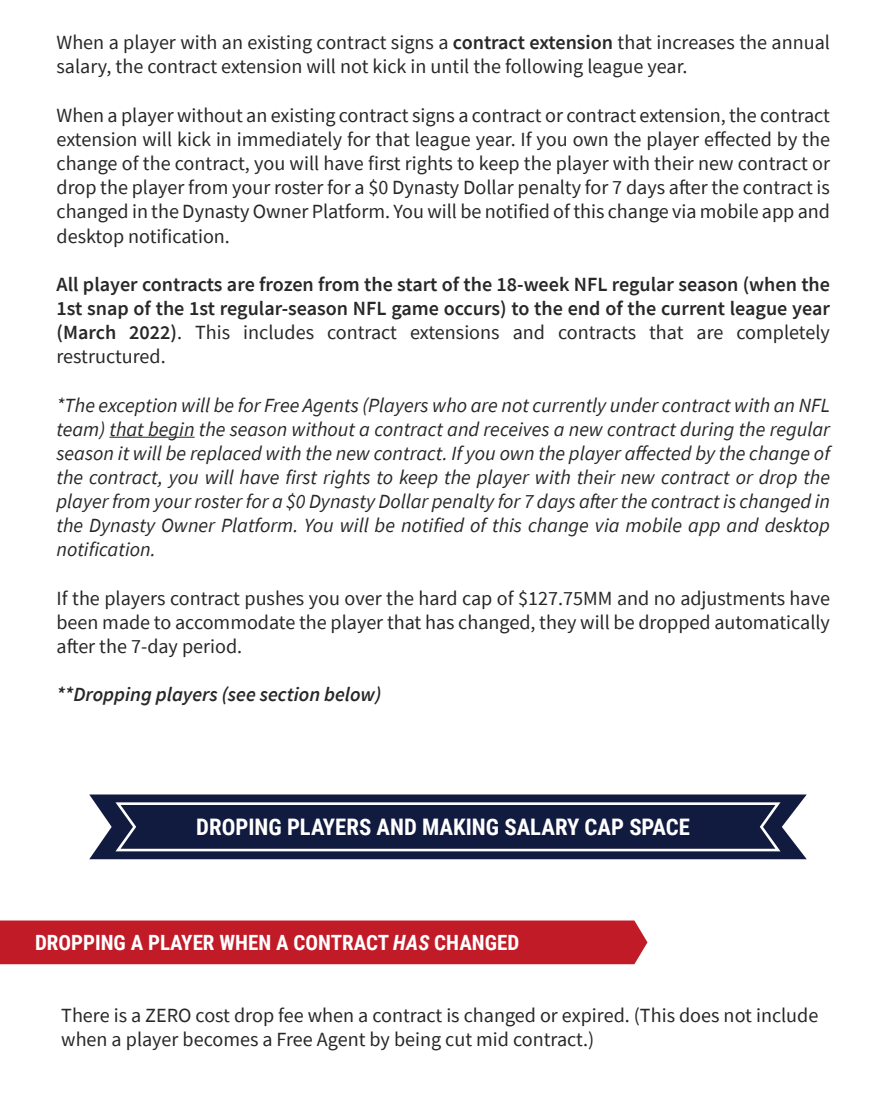
<style>
.page{position:relative;width:896px;height:1120px;background:#fff}
.page>*{position:absolute;margin:0;border:0;box-sizing:border-box;transform-origin:0 0}
.t1{font:700 22.75px "Roboto Condensed";color:#fff}
.t2{font:700 21px "Roboto Condensed";color:#fff}
.t3{font:20.12px/24.2px "Source Sans Pro";color:#282828}
.t4{font:italic 20.12px/24.2px "Source Sans Pro";color:#282828;text-align:justify}
.t5{font:600 20.12px/24.2px "Source Sans Pro";color:#282828;text-align:justify}
.t6{font:italic 600 20.12px "Source Sans Pro";color:#282828}
.s1{font-weight:600}
.s2{font-weight:400}
.s3{font-style:italic}
</style>
<div class="page">
<div style="left:0;top:921px;width:648px;height:43px;background:#c21b28"></div>
<svg style="left:89px;top:794px;width:718px;height:65px;background:#353d5d"></svg>
<svg style="left:116px;top:802px;width:664px;height:49px;background:#2a3354"></svg>
<hr style="left:110px;top:437px;width:85px;height:1px;background:#282828">
<p class="t3" style="left:57px;top:30px;width:775px">When a player with an existing contract signs a <span class="s1">contract extension</span> that increases the annual salary, the contract extension will not kick in until the following league year.</p>
<p class="t3" style="left:57px;top:103px;width:775px;text-align:justify">When a player without an existing contract signs a contract or contract extension, the contract extension will kick in immediately for that league year. If you own the player effected by the change of the contract, you will have first rights to keep the player with their new contract or drop the player from your roster for a $0 Dynasty Dollar penalty for 7 days after the contract is changed in the Dynasty Owner Platform. You will be notified of this change via mobile app and desktop notification.</p>
<p class="t5" style="left:57px;top:272px;width:775px">All player contracts are frozen from the start of the 18-week NFL regular season (when the 1st snap of the 1st regular-season NFL game occurs) to the end of the current league year (March 2022)<span class="s2">. This includes contract extensions and contracts that are completely restructured.</span></p>
<p class="t4" style="left:57px;top:393px;width:775px">*The exception will be for Free Agents (Players who are not currently under contract with an NFL team) that begin the season without a contract and receives a new contract during the regular season it will be replaced with the new contract. If you own the player affected by the change of the contract, you will have first rights to keep the player with their new contract or drop the player from your roster for a $0 Dynasty Dollar penalty for 7 days after the contract is changed in the Dynasty Owner Platform. You will be notified of this change via mobile app and desktop notification.</p>
<p class="t3" style="left:57px;top:586px;width:775px;text-align:justify">If the players contract pushes you over the hard cap of $127.75MM and no adjustments have been made to accommodate the player that has changed, they will be dropped automatically after the 7-day period.</p>
<p class="t6" style="left:57px;top:681px;width:326px">**Dropping players (see section below)</p>
<p class="t1" style="left:196px;top:811px;width:495px">DROPING PLAYERS AND MAKING SALARY CAP SPACE</p>
<p class="t2" style="left:35px;top:928px;width:486px">DROPPING A PLAYER WHEN A CONTRACT <span class="s3">HAS</span> CHANGED</p>
<p class="t3" style="left:61px;top:1003px;width:759px">There is a ZERO cost drop fee when a contract is changed or expired. (This does not include when a player becomes a Free Agent by being cut mid contract.)</p>
</div>
